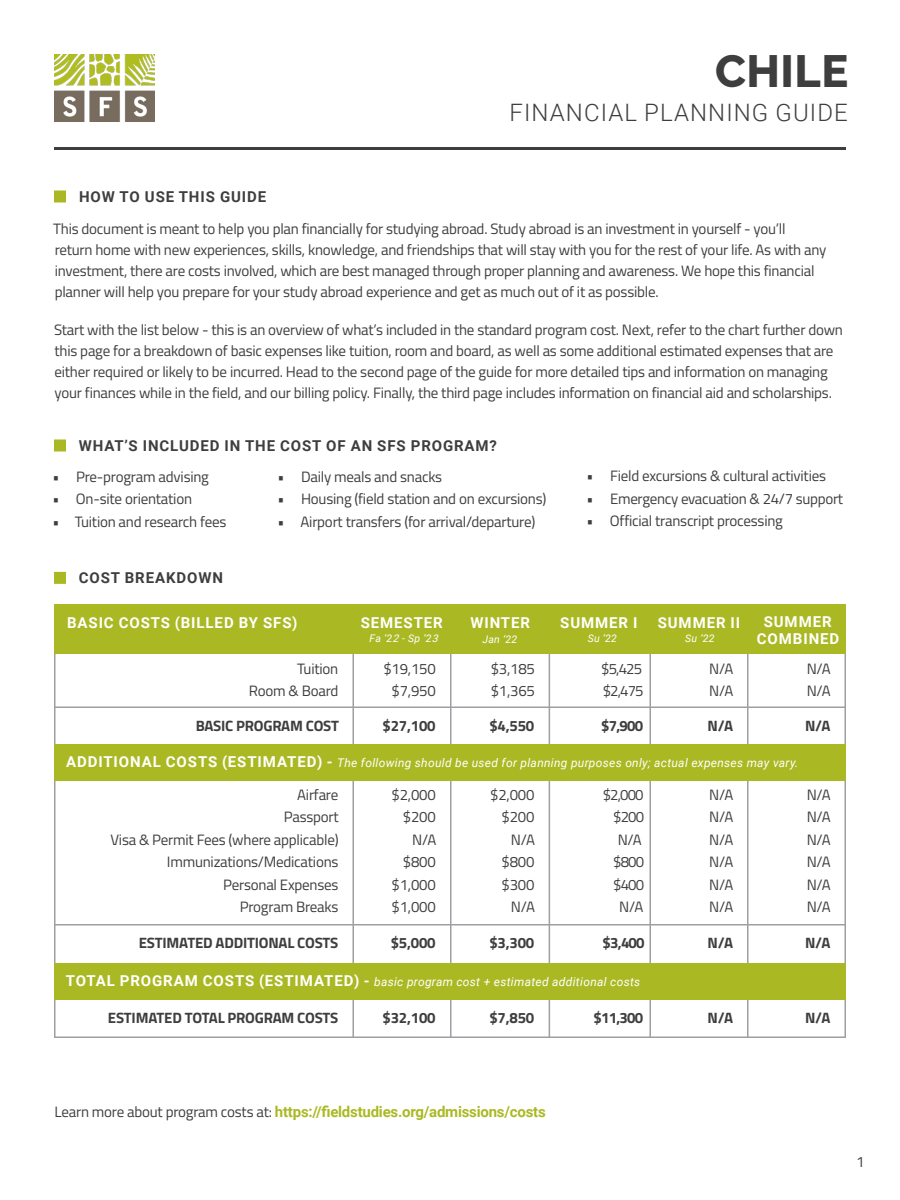
<style>
.page{position:relative;width:900px;height:1200px;background:#fff}
.page>*{position:absolute;margin:0;border:0;box-sizing:border-box;transform-origin:0 0}
.t1{font:800 45px "Raleway";letter-spacing:.01em;color:#3e3e3f}
.t2{font:300 24px "Roboto";letter-spacing:.045em;color:#3e3e3f}
.Program_intros{font:15px/21px "Titillium Web";letter-spacing:-.015em;color:#3e3e3f}
.Program_intros-2{font:700 15px "Titillium Web";letter-spacing:-.015em;color:#3e3e3f}
.caps_subheads{font:700 15px "Roboto";letter-spacing:-.015em;color:#aab923}
.caps_subheads-2{font:700 15px "Roboto";letter-spacing:.06em;color:#3e3e3f}
.caps_subheads-3{font:700 15px "Roboto";letter-spacing:.06em;color:#fff}
.Program_intros-3{font:15px "Titillium Web";color:#3e3e3f}
.caps_subheads-4{font:15px "Titillium Web";color:#3e3e3f}
.caps_subheads-5{font:italic 12px "Roboto";letter-spacing:.025em;color:#fff}
.caps_subheads-6{font:italic 10.5px "Roboto";letter-spacing:.025em;color:#fff}
.s1{font-style:inherit}
.s2{font-weight:700;font-style:normal;font-size:15px}
.s3{font-family:"Titillium Web";font-weight:400;color:#3e3e3f}
</style>
<div class="page">
<hr style="left:549px;top:654px;width:1px;height:384px;background:#9d9fa2">
<img style="left:54px;top:55px;width:101px;height:66px">
<div style="left:54px;top:604px;width:792px;height:50px;background:#aab923"></div>
<hr style="left:54px;top:654px;width:2px;height:384px;background:#9d9fa2">
<hr style="left:844px;top:654px;width:2px;height:384px;background:#9d9fa2">
<hr style="left:352px;top:654px;width:2px;height:384px;background:#9d9fa2">
<hr style="left:450px;top:654px;width:2px;height:384px;background:#9d9fa2">
<hr style="left:650px;top:654px;width:1px;height:384px;background:#9d9fa2">
<hr style="left:54px;top:1036px;width:792px;height:2px;background:#9d9fa2">
<hr style="left:54px;top:706px;width:792px;height:2px;background:#9d9fa2">
<hr style="left:747px;top:654px;width:1px;height:384px;background:#9d9fa2">
<div style="left:54px;top:744px;width:792px;height:37px;background:#aab923"></div>
<hr style="left:54px;top:924px;width:792px;height:2px;background:#9d9fa2">
<div style="left:54px;top:963px;width:792px;height:37px;background:#aab923"></div>
<hr style="left:54px;top:147px;width:792px;height:3px;background:#3e3e3f">
<svg style="left:54px;top:572px;width:12px;height:12px"></svg>
<svg style="left:54px;top:440px;width:12px;height:12px"></svg>
<svg style="left:54px;top:190px;width:12px;height:12px"></svg>
<p class="caps_subheads-2" style="left:79px;top:186px;width:189px">HOW TO USE THIS GUIDE</p>
<p class="t1" style="left:715px;top:45px;width:135px">CHILE</p>
<p class="t2" style="left:509px;top:96px;width:340px">FINANCIAL PLANNING GUIDE</p>
<p class="Program_intros" style="left:53px;top:218px;width:775px">This document is meant to help you plan financially for studying abroad. Study abroad is an investment in yourself - you’ll return home with new experiences, skills, knowledge, and friendships that will stay with you for the rest of your life. As with any investment, there are costs involved, which are best managed through proper planning and awareness. We hope this financial planner will help you prepare for your study abroad experience and get as much out of it as possible.</p>
<p class="Program_intros" style="left:54px;top:319px;width:790px">Start with the list below - this is an overview of what’s included in the standard program cost. Next, refer to the chart further down this page for a breakdown of basic expenses like tuition, room and board, as well as some additional estimated expenses that are either required or likely to be incurred. Head to the second page of the guide for more detailed tips and information on managing your finances while in the field, and our billing policy. Finally, the third page includes information on financial aid and scholarships.</p>
<p class="caps_subheads-2" style="left:79px;top:435px;width:420px">WHAT’S INCLUDED IN THE COST OF AN SFS PROGRAM?</p>
<p class="Program_intros" style="left:278px;top:466px;width:166px">• Daily meals and snacks</p>
<p class="Program_intros" style="left:278px;top:488px;width:270px">• Housing (field station and on excursions)</p>
<p class="Program_intros" style="left:278px;top:511px;width:259px">• Airport transfers (for arrival/departure)</p>
<p class="Program_intros" style="left:53px;top:466px;width:158px">• Pre-program advising</p>
<p class="Program_intros" style="left:53px;top:488px;width:141px">• On-site orientation</p>
<p class="Program_intros" style="left:53px;top:511px;width:175px">• Tuition and research fees</p>
<p class="caps_subheads-2" style="left:79px;top:567px;width:146px">COST BREAKDOWN</p>
<p class="Program_intros" style="left:587px;top:465px;width:241px">• Field excursions &amp; cultural activities</p>
<p class="Program_intros" style="left:587px;top:487px;width:258px">• Emergency evacuation &amp; 24/7 support</p>
<p class="Program_intros" style="left:587px;top:510px;width:198px">• Official transcript processing</p>
<p class="caps_subheads-3" style="left:764px;top:611px;width:69px">SUMMER</p>
<p class="caps_subheads-3" style="left:757px;top:628px;width:84px">COMBINED</p>
<p class="caps_subheads-3" style="left:67px;top:612px;width:232px">BASIC COSTS (BILLED BY SFS)</p>
<p class="caps_subheads-3" style="left:361px;top:612px;width:84px">SEMESTER</p>
<p class="caps_subheads-3" style="left:560px;top:612px;width:79px">SUMMER I</p>
<p class="caps_subheads-3" style="left:658px;top:612px;width:84px">SUMMER II</p>
<p class="Program_intros" style="left:297px;top:658px;width:43px">Tuition</p>
<p class="Program_intros-3" style="left:383px;top:658px;width:54px"><span class="s1">$1</span>9,150</p>
<p class="Program_intros" style="left:249px;top:680px;width:91px">Room &amp; Board</p>
<p class="Program_intros" style="left:392px;top:680px;width:46px">$7,<span class="s1">95</span>0</p>
<p class="caps_subheads-3" style="left:470px;top:612px;width:61px">WINTER</p>
<p class="Program_intros" style="left:491px;top:658px;width:46px">$3,185</p>
<p class="Program_intros" style="left:491px;top:680px;width:46px">$1,365</p>
<p class="Program_intros-2" style="left:489px;top:714px;width:46px">$4,550</p>
<p class="caps_subheads-6" style="left:369px;top:631px;width:73px">Fa ‘2<span class="s1">2</span>- Sp ‘2<span class="s1">3</span></p>
<p class="caps_subheads-6" style="left:482px;top:632px;width:36px">Jan ‘22</p>
<p class="caps_subheads-6" style="left:588px;top:631px;width:31px">Su ‘22</p>
<p class="caps_subheads-6" style="left:685px;top:631px;width:31px">Su ‘22</p>
<p class="Program_intros" style="left:601px;top:658px;width:42px">$5,425</p>
<p class="Program_intros" style="left:603px;top:680px;width:42px">$2,475</p>
<p class="Program_intros-2" style="left:601px;top:714px;width:44px">$7,900</p>
<p class="Program_intros" style="left:709px;top:658px;width:26px">N/A</p>
<p class="Program_intros" style="left:709px;top:680px;width:26px">N/A</p>
<p class="Program_intros-2" style="left:708px;top:714px;width:27px">N/A</p>
<p class="Program_intros" style="left:807px;top:658px;width:26px">N/A</p>
<p class="Program_intros" style="left:807px;top:680px;width:26px">N/A</p>
<p class="Program_intros-2" style="left:805px;top:714px;width:27px">N/A</p>
<p class="Program_intros-2" style="left:196px;top:714px;width:145px">BASIC PROGRAM COST</p>
<p class="Program_intros-2" style="left:383px;top:714px;width:54px">$2<span class="s1">7</span>,<span class="s1">10</span>0</p>
<p class="caps_subheads-5" style="left:66px;top:755px;width:734px"><span class="s2">ADDITIONAL COSTS (ESTIMATED) -</span> The following should be used for planning purposes only; actual expenses may vary.</p>
<p class="Program_intros" style="left:297px;top:784px;width:43px">Airfare</p>
<p class="Program_intros" style="left:392px;top:784px;width:46px">$2,000</p>
<p class="Program_intros" style="left:284px;top:806px;width:56px">Passport</p>
<p class="Program_intros" style="left:403px;top:806px;width:34px">$200</p>
<p class="Program_intros" style="left:110px;top:829px;width:230px">Visa &amp; Permit Fees (where applicable)</p>
<p class="Program_intros" style="left:412px;top:829px;width:26px">N/A</p>
<p class="Program_intros" style="left:167px;top:851px;width:173px">Immunizations/Medications</p>
<p class="Program_intros" style="left:403px;top:851px;width:34px">$800</p>
<p class="Program_intros" style="left:223px;top:874px;width:117px">Personal Expenses</p>
<p class="Program_intros" style="left:392px;top:874px;width:46px">$1,000</p>
<p class="Program_intros" style="left:240px;top:896px;width:100px">Program Breaks</p>
<p class="Program_intros" style="left:392px;top:896px;width:46px">$1,000</p>
<p class="Program_intros-2" style="left:139px;top:932px;width:201px">ESTIMATED ADDITIONAL COSTS</p>
<p class="Program_intros-2" style="left:391px;top:932px;width:46px">$5,000</p>
<p class="Program_intros" style="left:603px;top:784px;width:42px">$2,000</p>
<p class="Program_intros" style="left:613px;top:806px;width:32px">$200</p>
<p class="Program_intros" style="left:618px;top:829px;width:26px">N/A</p>
<p class="Program_intros" style="left:613px;top:851px;width:32px">$800</p>
<p class="Program_intros" style="left:613px;top:874px;width:32px">$400</p>
<p class="Program_intros" style="left:619px;top:896px;width:26px">N/A</p>
<p class="Program_intros-2" style="left:603px;top:932px;width:44px">$3,400</p>
<p class="Program_intros" style="left:490px;top:784px;width:46px">$2,000</p>
<p class="Program_intros" style="left:502px;top:806px;width:34px">$200</p>
<p class="Program_intros" style="left:511px;top:829px;width:26px">N/A</p>
<p class="Program_intros" style="left:502px;top:851px;width:34px">$800</p>
<p class="Program_intros" style="left:502px;top:874px;width:34px">$300</p>
<p class="Program_intros" style="left:511px;top:896px;width:26px">N/A</p>
<p class="Program_intros-2" style="left:489px;top:932px;width:46px">$3,300</p>
<p class="Program_intros" style="left:709px;top:784px;width:26px">N/A</p>
<p class="Program_intros" style="left:709px;top:806px;width:26px">N/A</p>
<p class="Program_intros" style="left:709px;top:829px;width:26px">N/A</p>
<p class="Program_intros" style="left:709px;top:851px;width:26px">N/A</p>
<p class="Program_intros" style="left:709px;top:874px;width:26px">N/A</p>
<p class="Program_intros" style="left:709px;top:896px;width:26px">N/A</p>
<p class="Program_intros-2" style="left:708px;top:932px;width:27px">N/A</p>
<p class="Program_intros" style="left:807px;top:784px;width:26px">N/A</p>
<p class="Program_intros" style="left:807px;top:806px;width:26px">N/A</p>
<p class="Program_intros" style="left:807px;top:829px;width:26px">N/A</p>
<p class="Program_intros" style="left:807px;top:851px;width:26px">N/A</p>
<p class="Program_intros" style="left:807px;top:874px;width:26px">N/A</p>
<p class="Program_intros" style="left:807px;top:896px;width:26px">N/A</p>
<p class="Program_intros-2" style="left:805px;top:932px;width:27px">N/A</p>
<p class="caps_subheads-5" style="left:66px;top:974px;width:576px"><span class="s2">TOTAL PROGRAM COSTS (ESTIMATED) -</span> basic program cost + estimated additional costs</p>
<p class="Program_intros-2" style="left:108px;top:1007px;width:232px">ESTIMATED TOTAL PROGRAM COSTS</p>
<p class="Program_intros-2" style="left:383px;top:1007px;width:54px">$3<span class="s1">2</span>,<span class="s1">10</span>0</p>
<p class="Program_intros-2" style="left:594px;top:1007px;width:51px">$11,300</p>
<p class="Program_intros-2" style="left:489px;top:1007px;width:46px">$7,850</p>
<p class="Program_intros-2" style="left:708px;top:1007px;width:27px">N/A</p>
<p class="Program_intros-2" style="left:805px;top:1007px;width:27px">N/A</p>
<p class="caps_subheads" style="left:55px;top:1101px;width:493px"><span class="s3">Learn more about program costs at:</span> https://fieldstudies.org/admissions/costs</p>
<p class="caps_subheads-4" style="left:856px;top:1151px;width:10px">1</p>
</div>
